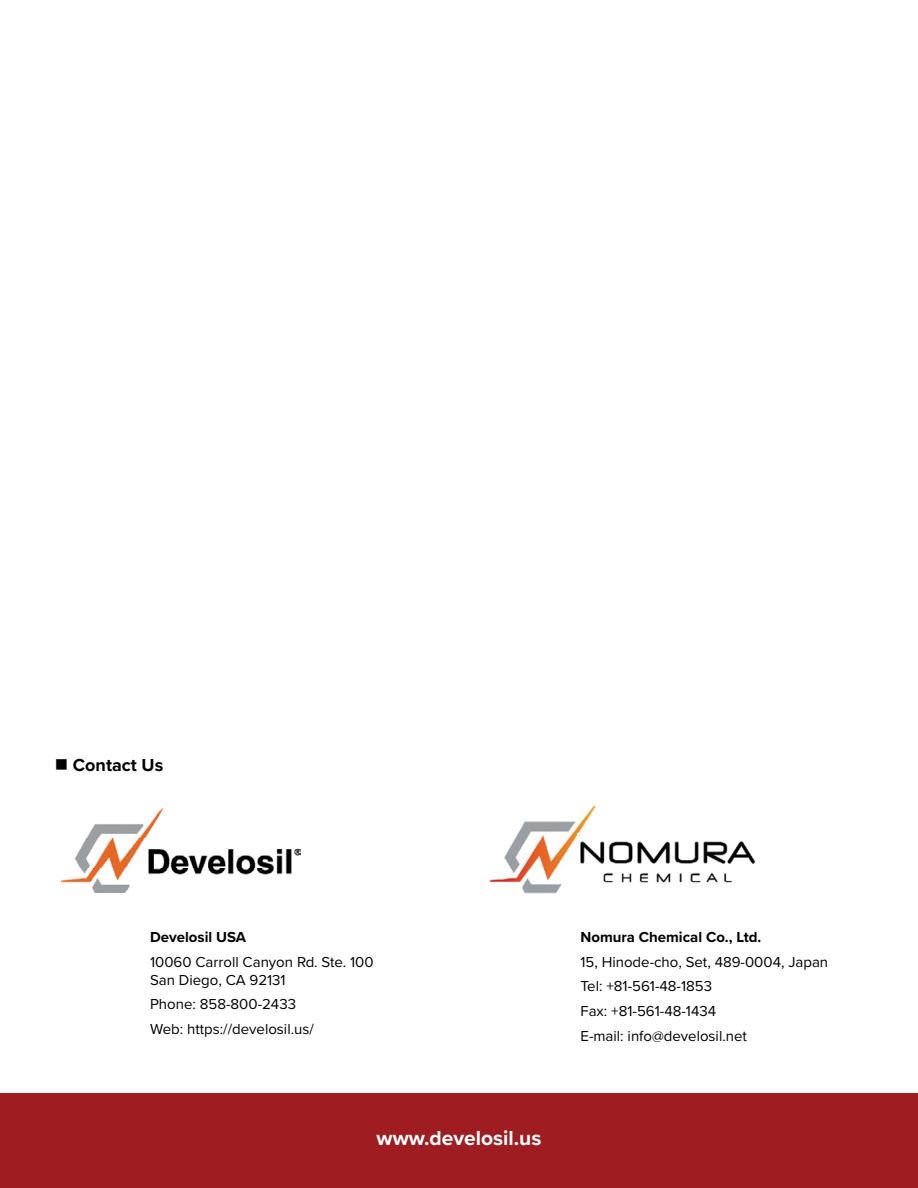
<style>
.page{position:relative;width:918px;height:1188px;background:#fff}
.page>*{position:absolute;margin:0;border:0;box-sizing:border-box;transform-origin:0 0}
.t1{font:700 21px "Proxima Nova";color:#fff}
.t2{font:700 18px "Proxima Nova";color:#000}
.t3{font:15px/24.8px "Proxima Nova";color:#000}
.t4{font:700 15px "Proxima Nova";color:#000}
</style>
<div class="page">
<img style="left:489px;top:805px;width:107px;height:89px">
<img style="left:577px;top:834px;width:179px;height:56px">
<img style="left:62px;top:809px;width:238px;height:83px">
<div style="left:0;top:1094px;width:918px;height:94px;background:#9f1d21"></div>
<p class="t2" style="left:55px;top:752px;width:110px">■ Contact Us</p>
<p class="t4" style="left:150px;top:926px;width:98px">Develosil USA</p>
<p class="t3" style="left:150px;top:952px;width:225px;line-height:18px">10060 Carroll Canyon Rd. Ste. 100<br>San Diego, CA 92131</p>
<p class="t3" style="left:150px;top:991px;width:165px">Phone: 858-800-2433<br>Web: https://develosil.us/</p>
<h1 class="t1" style="left:377px;top:1122px;width:166px">www.develosil.us</h1>
<p class="t4" style="left:580px;top:926px;width:182px">Nomura Chemical Co., Ltd.</p>
<p class="t3" style="left:580px;top:949px;width:249px">15, Hinode-cho, Set, 489-0004, Japan<br>Tel: +81-561-48-1853<br>Fax: +81-561-48-1434<br>E-mail: info@develosil.net</p>
</div>
